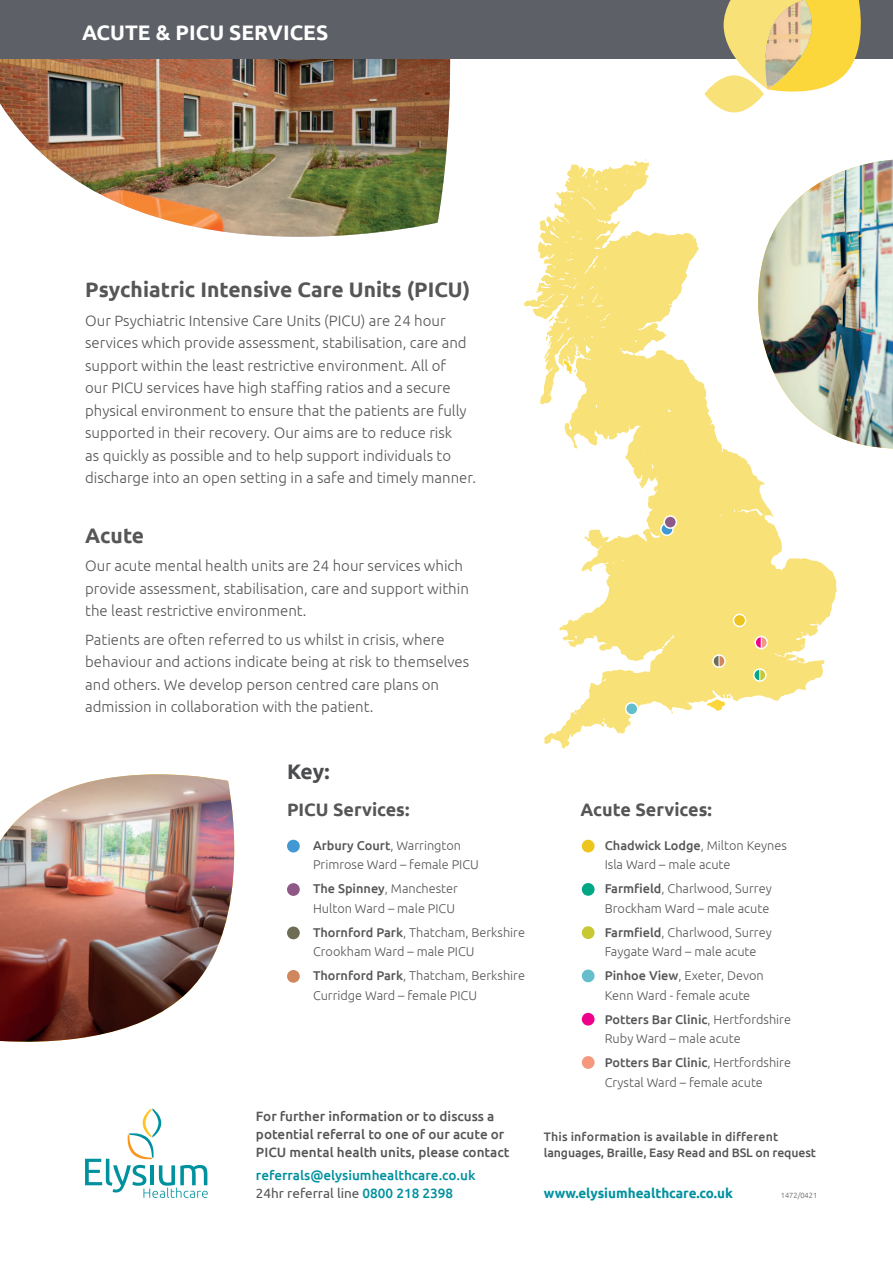
<style>
.page{position:relative;width:893px;height:1263px;background:#fff}
.page>*{position:absolute;margin:0;border:0;box-sizing:border-box;transform-origin:0 0}
.t1{font:700 21px "Ubuntu";color:#575657}
.t2{font:700 21px "Ubuntu";color:#fff}
.t3{font:700 21px "Ubuntu";color:#4b4c4d}
.t4{font:700 18px "Ubuntu";color:#575657}
.t5{font:300 15px/22.5px "Ubuntu";color:#575657}
.t6{font:500 13.5px/18px "Ubuntu";color:#575657}
.t7{font:500 13.5px/18px "Ubuntu";color:#00919f}
.t8{font:700 13.5px "Ubuntu";color:#00919f}
.t9{font:300 12.75px/19.5px "Ubuntu";color:#575657}
.t10{font:500 12.3px/15.8px "Ubuntu";letter-spacing:-.01em;color:#575657}
.t11{font:300 7.5px "Ubuntu";color:#57585a}
.s1{font-weight:500}
.s2{font-weight:400;color:#575657}
</style>
<div class="page">
<img style="left:0;top:58px;width:452px;height:179px">
<div style="left:0;top:0;width:893px;height:58px;background:#5d6067"></div>
<svg style="left:724px;top:0;width:145px;height:92px"></svg>
<img style="left:764px;top:0;width:48px;height:89px">
<svg style="left:704px;top:75px;width:60px;height:37px;background:#f9e58d"></svg>
<svg style="left:524px;top:161px;width:313px;height:587px"></svg>
<svg style="left:707px;top:695px;width:23px;height:16px"></svg>
<svg style="left:564px;top:360px;width:12px;height:14px"></svg>
<svg style="left:713px;top:655px;width:12px;height:12px"></svg>
<svg style="left:719px;top:655px;width:6px;height:12px"></svg>
<div style="left:712px;top:654px;width:14px;height:14px;border:2px solid #fff;border-radius:50%"></div>
<div style="left:754px;top:669px;width:12px;height:12px;background:#00a785;border-radius:50%"></div>
<svg style="left:759px;top:669px;width:7px;height:12px"></svg>
<div style="left:753px;top:668px;width:14px;height:14px;border:2px solid #fff;border-radius:50%"></div>
<svg style="left:755px;top:636px;width:12px;height:12px"></svg>
<svg style="left:761px;top:636px;width:6px;height:12px"></svg>
<div style="left:754px;top:636px;width:14px;height:13px;border:2px solid #fff;border-radius:50%"></div>
<div style="left:661px;top:523px;width:12px;height:12px;background:#4198d3;border-radius:50%"></div>
<div style="left:660px;top:522px;width:14px;height:14px;border:2px solid #fff;border-radius:50%"></div>
<div style="left:664px;top:516px;width:12px;height:12px;background:#8e5987;border-radius:50%"></div>
<div style="left:663px;top:515px;width:14px;height:14px;border:2px solid #fff;border-radius:50%"></div>
<div style="left:287px;top:840px;width:13px;height:12px;background:#4198d3;border-radius:50%"></div>
<div style="left:287px;top:926px;width:13px;height:13px;background:#6f6c55;border-radius:50%"></div>
<div style="left:287px;top:883px;width:13px;height:13px;background:#8e5987;border-radius:50%"></div>
<div style="left:287px;top:970px;width:13px;height:13px;background:#d0875e;border-radius:50%"></div>
<div style="left:582px;top:883px;width:13px;height:13px;background:#00a785;border-radius:50%"></div>
<div style="left:582px;top:840px;width:13px;height:12px;background:#edc51c;border-radius:50%"></div>
<div style="left:582px;top:1013px;width:13px;height:12px;background:#ed028c;border-radius:50%"></div>
<div style="left:582px;top:969px;width:13px;height:13px;background:#64becc;border-radius:50%"></div>
<div style="left:582px;top:926px;width:13px;height:13px;background:#c7c832;border-radius:50%"></div>
<div style="left:582px;top:1056px;width:13px;height:13px;background:#f6987d;border-radius:50%"></div>
<img style="left:0;top:774px;width:235px;height:268px">
<img style="left:758px;top:160px;width:135px;height:288px">
<svg style="left:85px;top:1108px;width:123px;height:90px"></svg>
<div style="left:626px;top:703px;width:12px;height:12px;background:#64becc;border-radius:50%"></div>
<div style="left:625px;top:702px;width:13px;height:14px;border:2px solid #fff;border-radius:50%"></div>
<div style="left:733px;top:614px;width:13px;height:12px;background:#edc51c;border-radius:50%"></div>
<div style="left:733px;top:614px;width:13px;height:13px;border:2px solid #fff;border-radius:50%"></div>
<h1 class="t2" style="left:82px;top:20px;width:248px">ACUTE &amp; PICU SERVICES</h1>
<h1 class="t1" style="left:85px;top:277px;width:387px">Psychiatric Intensive Care Units (PICU)</h1>
<p class="t5" style="left:85px;top:309px;width:392px">Our Psychiatric Intensive Care Units (PICU) are 24 hour services which provide assessment, stabilisation, care and support within the least restrictive environment. All of<br>our PICU services have high staffing ratios and a secure physical environment to ensure that the patients are fully supported in their recovery. Our aims are to reduce risk<br>as quickly as possible and to help support individuals to discharge into an open setting in a safe and timely manner.</p>
<h1 class="t1" style="left:85px;top:522px;width:60px">Acute</h1>
<p class="t5" style="left:85px;top:554px;width:385px">Our acute mental health units are 24 hour services which provide assessment, stabilisation, care and support within the least restrictive environment.</p>
<p class="t5" style="left:85px;top:628px;width:386px">Patients are often referred to us whilst in crisis, where behaviour and actions indicate being at risk to themselves and others. We develop person centred care plans on admission in collaboration with the patient.</p>
<h1 class="t3" style="left:287px;top:758px;width:44px">Key:</h1>
<p class="t4" style="left:287px;top:798px;width:124px">PICU Services:</p>
<p class="t9" style="left:313px;top:835px;width:167px"><span class="s1">Arbury Court</span>, Warrington<br>Primrose Ward – female PICU</p>
<p class="t9" style="left:313px;top:878px;width:146px"><span class="s1">The Spinney</span>, Manchester<br>Hulton Ward – male PICU</p>
<p class="t9" style="left:313px;top:922px;width:213px"><span class="s1">Thornford Park</span>, Thatcham, Berkshire<br>Crookham Ward – male PICU</p>
<p class="t9" style="left:313px;top:965px;width:213px"><span class="s1">Thornford Park</span>, Thatcham, Berkshire<br>Curridge Ward – female PICU</p>
<p class="t6" style="left:256px;top:1106px;width:255px">For further information or to discuss a potential referral to one of our acute or<br>PICU mental health units, please contact</p>
<p class="t7" style="left:256px;top:1166px;width:221px">referrals@elysiumhealthcare.co.uk<br><span class="s2">24hr referral line</span> 0800 218 2398</p>
<p class="t4" style="left:580px;top:798px;width:133px">Acute Services:</p>
<p class="t9" style="left:605px;top:835px;width:184px"><span class="s1">Chadwick Lodge</span>, Milton Keynes<br>Isla Ward – male acute</p>
<p class="t9" style="left:605px;top:878px;width:168px"><span class="s1">Farmfield</span>, Charlwood, Surrey<br>Brockham Ward – male acute</p>
<p class="t9" style="left:605px;top:922px;width:168px"><span class="s1">Farmfield</span>, Charlwood, Surrey<br>Faygate Ward – male acute</p>
<p class="t9" style="left:605px;top:965px;width:161px"><span class="s1">Pinhoe View</span>, Exeter, Devon<br>Kenn Ward - female acute</p>
<p class="t9" style="left:605px;top:1009px;width:188px"><span class="s1">Potters Bar Clinic</span>, Hertfordshire<br>Ruby Ward – male acute</p>
<p class="t9" style="left:605px;top:1052px;width:188px"><span class="s1">Potters Bar Clinic</span>, Hertfordshire<br>Crystal Ward – female acute</p>
<p class="t10" style="left:544px;top:1128px;width:274px">This information is available in different languages, Braille, Easy Read and BSL on request</p>
<p class="t8" style="left:544px;top:1185px;width:190px">www.elysiumhealthcare.co.uk</p>
<p class="t11" style="left:781px;top:1191px;width:38px">1472/0421</p>
</div>
